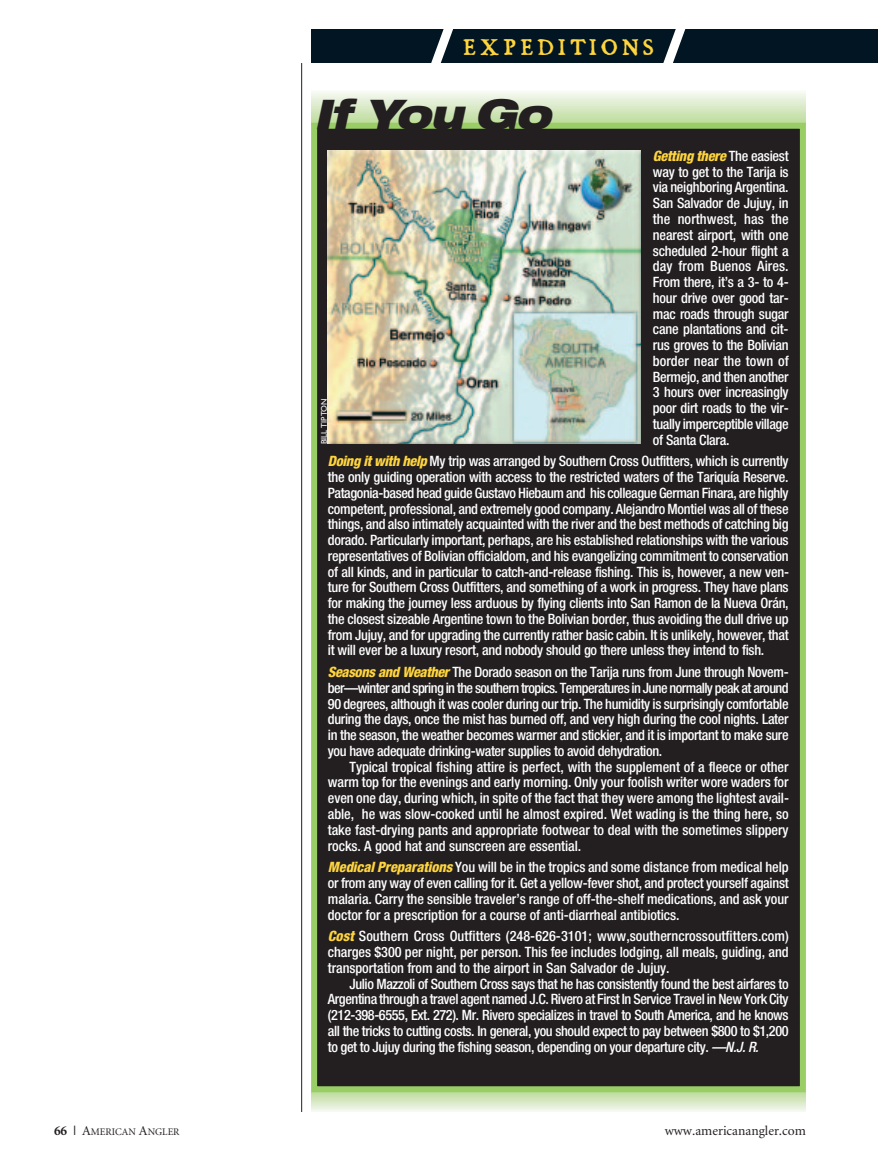
<style>
.page{position:relative;width:878px;height:1175px;background:#fff}
.page>*{position:absolute;margin:0;border:0;box-sizing:border-box;transform-origin:0 0}
.t1{font:italic 900 expanded 40.8px "Helvetica Neue";letter-spacing:-.03em;color:#231f20}
.t2{font:25.5px "Black Beard";letter-spacing:.205em;color:#ffd53e}
.t3{font:500 condensed 14.25px/15.8px "Helvetica Neue";letter-spacing:-.02em;color:#fff;text-align:justify}
.t4{font:13.5px "Minion";color:#231f20}
.t5{font:10.2px "Minion";color:#231f20}
.t6{font:8.25px "Gill Sans";letter-spacing:-.01em;color:#fff}
.s1{font-family:"Helvetica Neue";font-weight:900;font-stretch:expanded;font-size:54px;color:#fff}
.s2{font-weight:800;font-style:italic;color:#ffd53e}
.s3{font-style:italic}
.s4{font-weight:700;font-size:13.5px}
.s5{font-size:13.5px}
</style>
<div class="page">
<hr style="left:301px;top:63px;width:1px;height:1049px;background:#231f20">
<div style="left:310px;top:29px;width:568px;height:34px;background:#011622"></div>
<hr style="left:311px;top:122px;width:494px;height:1px;background:#a5d174">
<hr style="left:311px;top:121px;width:494px;height:1px;background:#a7d279">
<hr style="left:311px;top:120px;width:494px;height:1px;background:#abd37c">
<hr style="left:311px;top:119px;width:494px;height:1px;background:#add481">
<hr style="left:311px;top:118px;width:494px;height:1px;background:#b0d685">
<hr style="left:311px;top:117px;width:494px;height:1px;background:#b1d688">
<hr style="left:311px;top:116px;width:494px;height:1px;background:#b5d88c">
<hr style="left:311px;top:115px;width:494px;height:1px;background:#b6d890">
<hr style="left:311px;top:114px;width:494px;height:1px;background:#bada94">
<hr style="left:311px;top:113px;width:494px;height:1px;background:#bcdc98">
<hr style="left:311px;top:112px;width:494px;height:1px;background:#bfdd9c">
<hr style="left:311px;top:111px;width:494px;height:1px;background:#c2dea1">
<hr style="left:311px;top:110px;width:494px;height:1px;background:#c5e0a4">
<hr style="left:311px;top:109px;width:494px;height:1px;background:#c7e1a9">
<hr style="left:311px;top:108px;width:494px;height:1px;background:#cae2ad">
<hr style="left:311px;top:107px;width:494px;height:1px;background:#cde4b1">
<hr style="left:311px;top:106px;width:494px;height:1px;background:#cfe5b5">
<hr style="left:311px;top:105px;width:494px;height:1px;background:#d2e6b9">
<hr style="left:311px;top:104px;width:494px;height:1px;background:#d4e7be">
<hr style="left:311px;top:103px;width:494px;height:1px;background:#d7e9c1">
<hr style="left:311px;top:102px;width:494px;height:1px;background:#d9eac6">
<hr style="left:311px;top:101px;width:494px;height:1px;background:#dcebca">
<hr style="left:311px;top:100px;width:494px;height:1px;background:#deedce">
<hr style="left:311px;top:99px;width:494px;height:1px;background:#e1efd3">
<hr style="left:311px;top:98px;width:494px;height:1px;background:#e4f0d6">
<hr style="left:311px;top:97px;width:494px;height:1px;background:#e7f2db">
<hr style="left:311px;top:96px;width:494px;height:1px;background:#eaf4e0">
<hr style="left:311px;top:95px;width:494px;height:1px;background:#edf5e4">
<hr style="left:311px;top:94px;width:494px;height:1px;background:#f0f7e9">
<hr style="left:311px;top:93px;width:494px;height:1px;background:#f3f8ed">
<hr style="left:311px;top:92px;width:494px;height:1px;background:#f6faf2">
<hr style="left:311px;top:91px;width:494px;height:1px;background:#fafcf8">
<hr style="left:311px;top:1092px;width:494px;height:1px;background:#a6d174">
<hr style="left:311px;top:1093px;width:494px;height:1px;background:#aad37b">
<hr style="left:311px;top:1094px;width:494px;height:1px;background:#aed582">
<hr style="left:311px;top:1095px;width:494px;height:1px;background:#b2d789">
<hr style="left:311px;top:1096px;width:494px;height:1px;background:#b7d98f">
<hr style="left:311px;top:1097px;width:494px;height:1px;background:#bbdb96">
<hr style="left:311px;top:1098px;width:494px;height:1px;background:#bfdd9c">
<hr style="left:311px;top:1099px;width:494px;height:1px;background:#c4dfa3">
<hr style="left:311px;top:1100px;width:494px;height:1px;background:#c7e1aa">
<hr style="left:311px;top:1101px;width:494px;height:1px;background:#cce3b0">
<hr style="left:311px;top:1102px;width:494px;height:1px;background:#d0e6b7">
<hr style="left:311px;top:1103px;width:494px;height:1px;background:#d4e7be">
<hr style="left:311px;top:1104px;width:494px;height:1px;background:#d8eac5">
<hr style="left:311px;top:1105px;width:494px;height:1px;background:#ddeccc">
<hr style="left:311px;top:1106px;width:494px;height:1px;background:#e1efd3">
<hr style="left:311px;top:1107px;width:494px;height:1px;background:#e6f1da">
<hr style="left:311px;top:1108px;width:494px;height:1px;background:#ebf4e1">
<hr style="left:311px;top:1109px;width:494px;height:1px;background:#f0f7e8">
<hr style="left:311px;top:1110px;width:494px;height:1px;background:#f5faf0">
<hr style="left:311px;top:1111px;width:494px;height:1px;background:#f7fbf3">
<div style="left:314px;top:126px;width:488px;height:963px;background:#231f20"></div>
<div style="left:311px;top:123px;width:494px;height:969px;border:6px solid #99cd65"></div>
<img style="left:327px;top:151px;width:314px;height:292px">
<h2 class="t2" style="left:430px;top:39px;width:257px"><span class="s1">/</span> EXPEDITIONS <span class="s1">/</span></h2>
<h1 class="t1" style="left:314px;top:99px;width:238px">If You Go</h1>
<p class="t3" style="left:653px;top:149px;width:137px"><span class="s2">Getting there</span> The easiest way to get to the Tarija is via neighboring Argentina.<br>San Salvador de Jujuy, in the northwest, has the nearest airport, with one scheduled 2-hour flight a day from Buenos Aires.<br>From there, it’s a 3- to 4- hour drive over good tar&shy;mac roads through sugar cane plantations and cit&shy;rus groves to the Bolivian border near the town of Bermejo, and then another 3 hours over increasingly poor dirt roads to the vir&shy;tually imperceptible village of Santa Clara.</p>
<p class="t3" style="left:328px;top:454px;width:462px"><span class="s2">Doing it with help</span> My trip was arranged by Southern Cross Outfitters, which is currently the only guiding operation with access to the restricted waters of the Tariquía Reserve.<br>Patagonia-based head guide Gustavo Hiebaum and his colleague German Finara, are highly competent, professional, and extremely good company. Alejandro Montiel was all of these things, and also intimately acquainted with the river and the best methods of catching big dorado. Particularly important, perhaps, are his established relationships with the various representatives of Bolivian officialdom, and his evangelizing commitment to conservation of all kinds, and in particular to catch-and-release fishing. This is, however, a new ven&shy;ture for Southern Cross Outfitters, and something of a work in progress. They have plans for making the journey less arduous by flying clients into San Ramon de la Nueva Orán, the closest sizeable Argentine town to the Bolivian border, thus avoiding the dull drive up from Jujuy, and for upgrading the currently rather basic cabin. It is unlikely, however, that it will ever be a luxury resort, and nobody should go there unless they intend to fish.</p>
<p class="t3" style="left:328px;top:665px;width:462px"><span class="s2">Seasons and Weather</span> The Dorado season on the Tarija runs from June through Novem&shy;ber—winter and spring in the southern tropics. Temperatures in June normally peak at around 90 degrees, although it was cooler during our trip. The humidity is surprisingly comfortable during the days, once the mist has burned off, and very high during the cool nights. Later in the season, the weather becomes warmer and stickier, and it is important to make sure you have adequate drinking-water supplies to avoid dehydration.</p>
<p class="t3" style="left:328px;top:760px;width:462px;text-indent:22px">Typical tropical fishing attire is perfect, with the supplement of a fleece or other warm top for the evenings and early morning. Only your foolish writer wore waders for even one day, during which, in spite of the fact that they were among the lightest avail&shy;able, he was slow-cooked until he almost expired. Wet wading is the thing here, so take fast-drying pants and appropriate footwear to deal with the sometimes slippery rocks. A good hat and sunscreen are essential.</p>
<p class="t3" style="left:328px;top:860px;width:462px"><span class="s2">Medical Preparations</span> You will be in the tropics and some distance from medical help or from any way of even calling for it. Get a yellow-fever shot, and protect yourself against malaria. Carry the sensible traveler’s range of off-the-shelf medications, and ask your doctor for a prescription for a course of anti-diarrheal antibiotics.</p>
<p class="t3" style="left:328px;top:929px;width:462px"><span class="s2">Cost</span> Southern Cross Outfitters (248-626-3101; www,southerncrossoutfitters.com) charges $300 per night, per person. This fee includes lodging, all meals, guiding, and transportation from and to the airport in San Salvador de Jujuy.</p>
<p class="t3" style="left:328px;top:976px;width:462px;text-indent:22px">Julio Mazzoli of Southern Cross says that he has consistently found the best airfares to Argentina through a travel agent named J.C. Rivero at First In Service Travel in New York City (212-398-6555, Ext. 272). Mr. Rivero specializes in travel to South America, and he knows all the tricks to cutting costs. In general, you should expect to pay between $800 to $1,200 to get to Jujuy during the fishing season, depending on your departure city. <span class="s3">—N.J. R.</span></p>
<p class="t6" style="left:321px;top:444px;width:47px;rotate:-90deg">BILL TIPTON</p>
<p class="t5" style="left:54px;top:1127px;width:127px"><span class="s4">66</span> ❘ <span class="s5">A</span>MERICAN <span class="s5">A</span>NGLER</p>
<p class="t4" style="left:664px;top:1125px;width:143px">www.americanangler.com</p>
</div>
